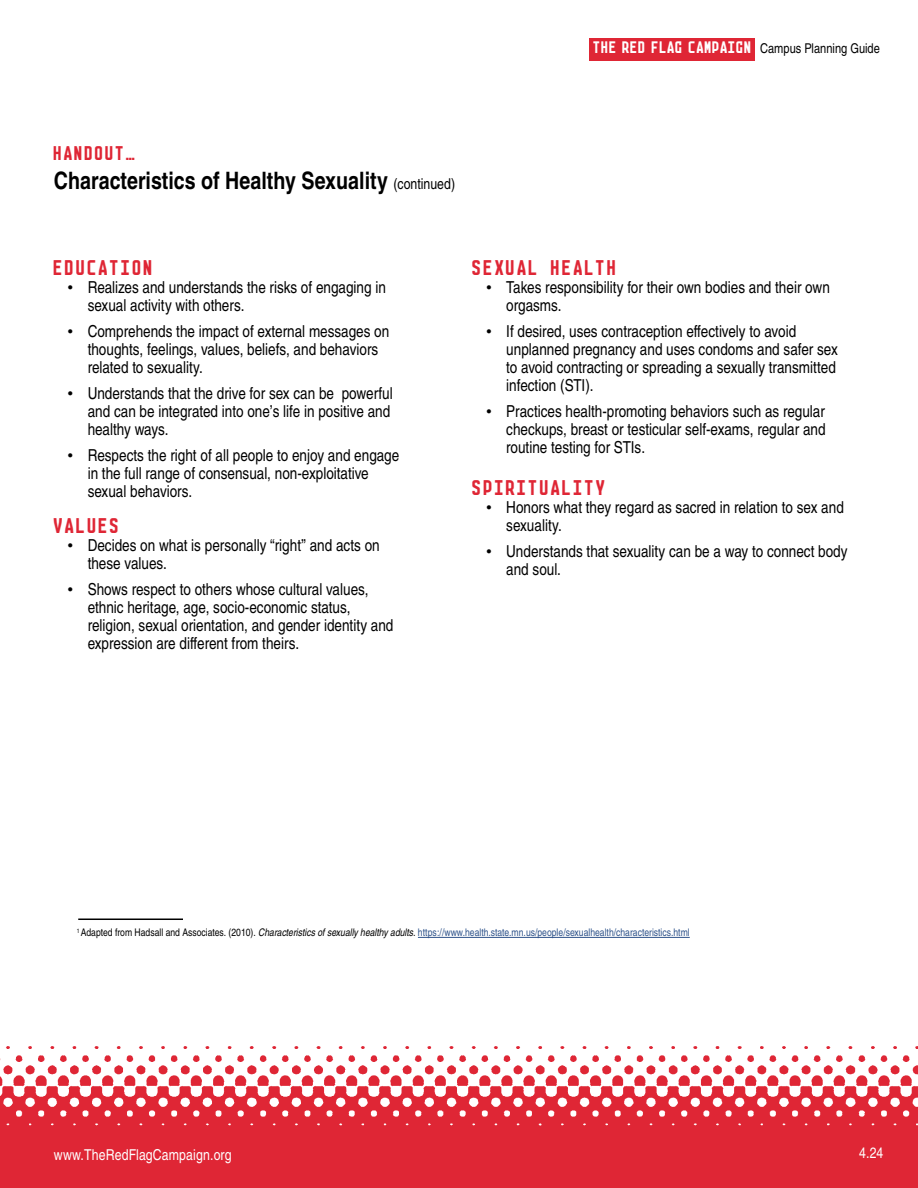
<style>
.page{position:relative;width:918px;height:1188px;background:#fff}
.page>*{position:absolute;margin:0;border:0;box-sizing:border-box;transform-origin:0 0}
.t1{font:700 24px "Nimbus San Con L";color:#000}
.t2{font:22.5px "Arete Mono";color:#df2635}
.t3{font:21px "Arete Mono";letter-spacing:-.01em;color:#df2635}
.t4{font:16.5px/18px "Nimbus San Con L";color:#000}
.t5{font:15px "Nimbus San Con L";letter-spacing:.01em;color:#fff}
.t6{font:13.5px "Nimbus San Con L";color:#000}
.t7{font:10.5px "Nimbus San Con L";color:#2d528a}
.s1{font-family:"Arete Mono";font-size:17.7px;color:#fff}
.s2{font-weight:400;font-size:15px}
.s3{color:#000}
.s4{font-style:italic;color:#000}
</style>
<div class="page">
<img style="left:0;top:1046px;width:918px;height:142px">
<div style="left:589px;top:38px;width:165px;height:22px;background:#df2635"></div>
<hr style="left:418px;top:937px;width:272px;height:1px;background:#2d528a">
<hr style="left:78px;top:919px;width:105px;height:1px;background:#000">
<p class="t6" style="left:593px;top:38px;width:288px"><span class="s1">THE RED FLAG CAMPAIGN</span> Campus Planning Guide</p>
<p class="t3" style="left:54px;top:138px;width:84px">HANDOUT…</p>
<h1 class="t1" style="left:54px;top:162px;width:403px">Characteristics of Healthy Sexuality <span class="s2">(continued)</span></h1>
<h2 class="t2" style="left:54px;top:251px;width:103px">EDUCATION</h2>
<p class="t4" style="left:88px;top:277px;width:300px;text-indent:-20px">• Realizes and understands the risks of engaging in sexual activity with others.</p>
<p class="t4" style="left:88px;top:321px;width:303px;text-indent:-20px">• Comprehends the impact of external messages on thoughts, feelings, values, beliefs, and behaviors related to sexuality.</p>
<p class="t4" style="left:88px;top:383px;width:307px;text-indent:-20px">• Understands that the drive for sex can be powerful and can be integrated into one’s life in positive and healthy ways.</p>
<p class="t4" style="left:88px;top:445px;width:313px;text-indent:-20px">• Respects the right of all people to enjoy and engage in the full range of consensual, non-exploitative sexual behaviors.</p>
<h2 class="t2" style="left:54px;top:509px;width:69px">VALUES</h2>
<p class="t4" style="left:88px;top:535px;width:294px;text-indent:-20px">• Decides on what is personally “right” and acts on these values.</p>
<p class="t4" style="left:88px;top:579px;width:307px;text-indent:-20px">• Shows respect to others whose cultural values, ethnic heritage, age, socio-economic status, religion, sexual orientation, and gender identity and expression are different from theirs.</p>
<h2 class="t2" style="left:472px;top:251px;width:148px">SEXUAL HEALTH</h2>
<p class="t4" style="left:506px;top:277px;width:325px;text-indent:-20px">• Takes responsibility for their own bodies and their own orgasms.</p>
<p class="t4" style="left:506px;top:321px;width:333px;text-indent:-20px">• If desired, uses contraception effectively to avoid unplanned pregnancy and uses condoms and safer sex to avoid contracting or spreading a sexually transmitted infection (STI).</p>
<p class="t4" style="left:506px;top:401px;width:321px;text-align:justify;text-indent:-20px">• Practices health-promoting behaviors such as regular checkups, breast or testicular self-exams, regular and routine testing for STIs.</p>
<h2 class="t2" style="left:472px;top:471px;width:136px">SPIRITUALITY</h2>
<p class="t4" style="left:506px;top:497px;width:339px;text-indent:-20px">• Honors what they regard as sacred in relation to sex and sexuality.</p>
<p class="t4" style="left:506px;top:541px;width:343px;text-indent:-20px">• Understands that sexuality can be a way to connect body and soul.</p>
<p class="t7" style="left:77px;top:925px;width:615px"><sup>1</sup> <span class="s3">Adapted from Hadsall and Associates. (2010).</span> <span class="s4">Characteristicsofsexuallyhealthyadults.</span>https://www.health.state.mn.us/people/sexualhealth/characteristics.html</p>
<p class="t5" style="left:54px;top:1144px;width:179px">www.TheRedFlagCampaign.org</p>
<p class="t5" style="left:859px;top:1142px;width:26px">4.24</p>
</div>
